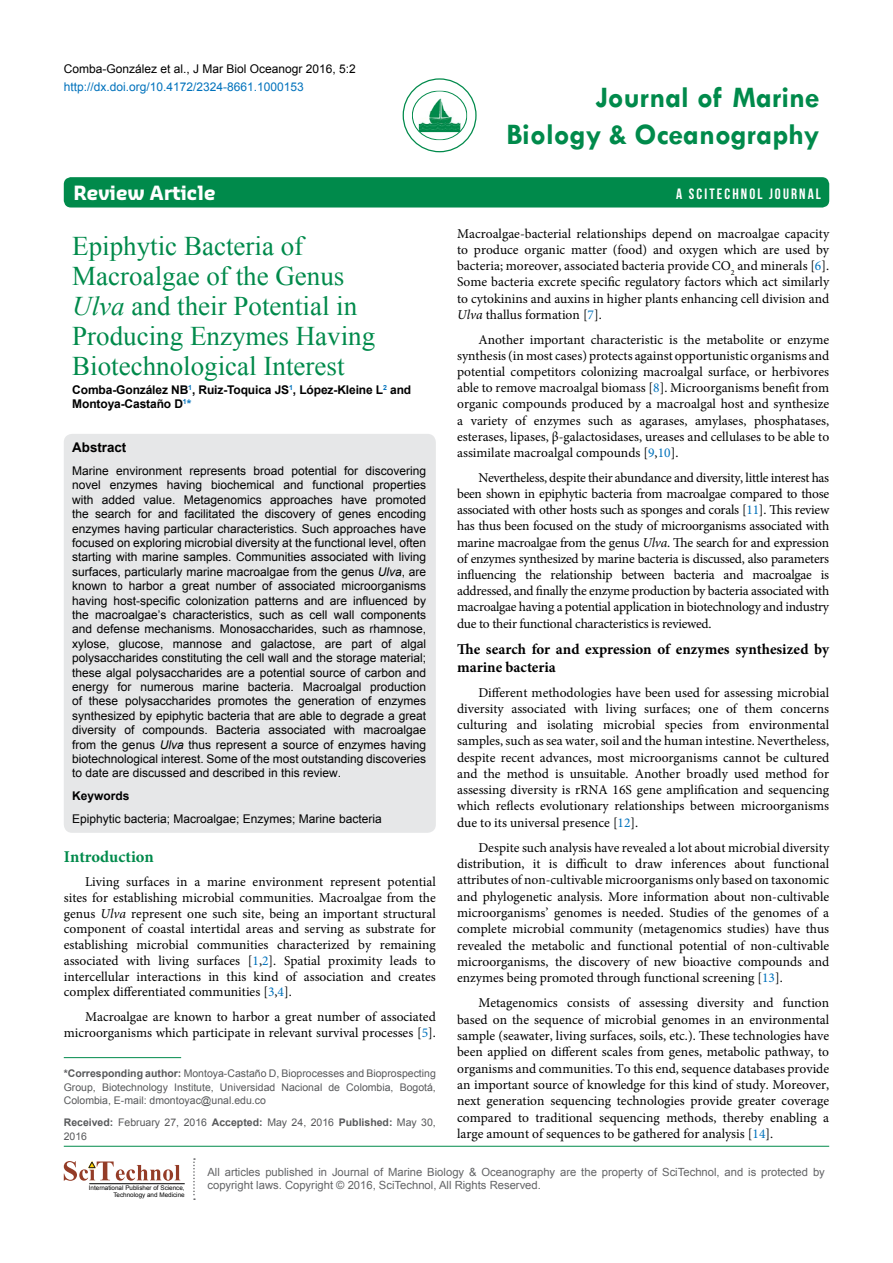
<style>
.page{position:relative;width:893px;height:1263px;background:#fff}
.page>*{position:absolute;margin:0;border:0;box-sizing:border-box;transform-origin:0 0}
.t1{font:700 30px/37.5px "Tw Cen";color:#008a4b;text-align:right}
.t2{font:27px/30px "Times New Roman";color:#008a4b}
.t3{font:700 19.2px "Sansa";color:#fff}
.t4{font:700 16.5px "Minion Pro";color:#008a4b}
.t5{font:700 15px/18px "Minion Pro";color:#000}
.t6{font:15px "Bebas Neue";letter-spacing:.14em;color:#fff}
.t7{font:13.5px/16.2px "Minion Pro";color:#000;text-align:justify}
.t8{font:700 13.35px "Arial";color:#000}
.t9{font:12px/14.4px "Arial";color:#000;text-align:justify}
.t10{font:700 12px/14.4px "Arial";letter-spacing:-.01em;color:#000}
.t11{font:12px "Arial";color:#0072bc}
.t12{font:11.25px/13.5px "Arial";color:#636466}
.t13{font:10.5px/13.5px "Arial";color:#58595b;text-align:justify}
.t14{font:6.3px/7.6px "Arial";color:#000;text-align:right}
.t15{font:6.15px/7.4px "Arial";color:#231f20;text-align:right}
.s1{font-style:italic}
.s2{color:#0072bc}
.s3{font-weight:700}
</style>
<div class="page">
<div style="left:64px;top:177px;width:765px;height:30px;background:#008a4b;border-radius:7px"></div>
<hr style="left:64px;top:1146px;width:765px;height:1px;background:#008a4b">
<svg style="left:193px;top:1158px;width:2px;height:42px"></svg>
<svg style="left:64px;top:1161px;width:116px;height:20px"></svg>
<hr style="left:89px;top:1183px;width:96px;height:1px;background:#000">
<svg style="left:412px;top:91px;width:55px;height:49px"></svg>
<div style="left:403px;top:78px;width:74px;height:74px;border:1px solid #008a4b;border-radius:50%"></div>
<div style="left:64px;top:434px;width:372px;height:399px;background:#e6e7e8;border-radius:8px"></div>
<hr style="left:64px;top:1057px;width:117px;height:1px;background:#008a4b">
<p class="t9" style="left:64px;top:61px;width:294px">Comba-González et al., J Mar Biol Oceanogr 2016, 5:2</p>
<p class="t11" style="left:64px;top:78px;width:242px">http://dx.doi.org/10.4172/2324-8661.1000153</p>
<h1 class="t1" style="left:506px;top:78px;width:315px">Journal of Marine<br>Biology &amp; Oceanography</h1>
<h3 class="t3" style="left:74px;top:181px;width:144px">Review Article</h3>
<p class="t6" style="left:676px;top:186px;width:146px">A SCITECHNOL JOURNAL</p>
<h2 class="t2" style="left:72px;top:231px;width:304px">Epiphytic Bacteria of<br>Macroalgae of the Genus<br><span class="s1">Ulva</span> and their Potential in<br>Producing Enzymes Having<br>Biotechnological Interest</h2>
<p class="t10" style="left:72px;top:383px;width:340px">Comba-González NB<sup>1</sup>, Ruiz-Toquica JS<sup>1</sup>, López-Kleine L<sup>2</sup> and<br>Montoya-Castaño D<sup>1</sup><span class="s2">*</span></p>
<p class="t8" style="left:72px;top:438px;width:56px">Abstract</p>
<p class="t9" style="left:72px;top:464px;width:356px">Marine environment represents broad potential for discovering novel enzymes having biochemical and functional properties with added value. Metagenomics approaches have promoted the search for and facilitated the discovery of genes encoding enzymes having particular characteristics. Such approaches have focused on exploring microbial diversity at the functional level, often starting with marine samples. Communities associated with living surfaces, particularly marine macroalgae from the genus <span class="s1">Ulva</span>, are known to harbor a great number of associated microorganisms having host-specific colonization patterns and are influenced by the macroalgae’s characteristics, such as cell wall components and defense mechanisms. Monosaccharides, such as rhamnose, xylose, glucose, mannose and galactose, are part of algal polysaccharides constituting the cell wall and the storage material; these algal polysaccharides are a potential source of carbon and energy for numerous marine bacteria. Macroalgal production of these polysaccharides promotes the generation of enzymes synthesized by epiphytic bacteria that are able to degrade a great diversity of compounds. Bacteria associated with macroalgae from the genus <span class="s1">Ulva</span> thus represent a source of enzymes having biotechnological interest. Some of the most outstanding discoveries to date are discussed and described in this review.</p>
<p class="t10" style="left:72px;top:789px;width:59px">Keywords</p>
<p class="t9" style="left:72px;top:812px;width:311px">Epiphytic bacteria; Macroalgae; Enzymes; Marine bacteria</p>
<p class="t4" style="left:64px;top:845px;width:92px">Introduction</p>
<p class="t7" style="left:64px;top:874px;width:374px;line-height:15.8px;text-indent:21px">Living surfaces in a marine environment represent potential sites for establishing microbial communities. Macroalgae from the genus <span class="s1">Ulva</span> represent one such site, being an important structural component of coastal intertidal areas and serving as substrate for establishing microbial communities characterized by remaining associated with living surfaces [<span class="s2">1</span>,<span class="s2">2</span>]. Spatial proximity leads to intercellular interactions in this kind of association and creates complex differentiated communities [<span class="s2">3</span>,<span class="s2">4</span>].</p>
<p class="t7" style="left:64px;top:1008px;width:374px;text-align:right">Macroalgae are known to harbor a great number of associated microorganisms which participate in relevant survival processes [<span class="s2">5</span>].</p>
<p class="t13" style="left:64px;top:1067px;width:374px"><span class="s3">*Corresponding author:</span> Montoya-Castaño D, Bioprocesses and Bioprospecting Group, Biotechnology Institute, Universidad Nacional de Colombia, Bogotá, Colombia, E-mail: dmontoyac@unal.edu.co</p>
<p class="t13" style="left:64px;top:1116px;width:374px"><span class="s3">Received:</span> February 27, 2016 <span class="s3">Accepted:</span> May 24, 2016 <span class="s3">Published:</span> May 30,<br>2016</p>
<p class="t7" style="left:457px;top:226px;width:374px">Macroalgae-bacterial relationships depend on macroalgae capacity to produce organic matter (food) and oxygen which are used by bacteria; moreover, associated bacteria provide CO<sub>2</sub> and minerals [<span class="s2">6</span>].<br>Some bacteria excrete specific regulatory factors which act similarly to cytokinins and auxins in higher plants enhancing cell division and <span class="s1">Ulva</span> thallus formation [<span class="s2">7</span>].</p>
<p class="t7" style="left:457px;top:331px;width:374px;text-indent:21px">Another important characteristic is the metabolite or enzyme synthesis (in most cases) protects against opportunistic organisms and potential competitors colonizing macroalgal surface, or herbivores able to remove macroalgal biomass [<span class="s2">8</span>]. Microorganisms benefit from organic compounds produced by a macroalgal host and synthesize a variety of enzymes such as agarases, amylases, phosphatases, esterases, lipases, β-galactosidases, ureases and cellulases to be able to assimilate macroalgal compounds [<span class="s2">9</span>,<span class="s2">10</span>].</p>
<p class="t7" style="left:457px;top:469px;width:374px;text-indent:21px">Nevertheless, despite their abundance and diversity, little interest has been shown in epiphytic bacteria from macroalgae compared to those associated with other hosts such as sponges and corals [<span class="s2">11</span>]. This review has thus been focused on the study of microorganisms associated with marine macroalgae from the genus <span class="s1">Ulva</span>. The search for and expression of enzymes synthesized by marine bacteria is discussed, also parameters influencing the relationship between bacteria and macroalgae is addressed, and finally the enzyme production by bacteria associated with macroalgae having a potential application in biotechnology and industry due to their functional characteristics is reviewed.</p>
<p class="t5" style="left:457px;top:640px;width:374px">The search for and expression of enzymes synthesized by marine bacteria</p>
<p class="t7" style="left:457px;top:684px;width:374px;text-indent:21px">Different methodologies have been used for assessing microbial diversity associated with living surfaces; one of them concerns culturing and isolating microbial species from environmental samples, such as sea water, soil and the human intestine. Nevertheless, despite recent advances, most microorganisms cannot be cultured and the method is unsuitable. Another broadly used method for assessing diversity is rRNA 16S gene amplification and sequencing which reflects evolutionary relationships between microorganisms due to its universal presence [<span class="s2">12</span>].</p>
<p class="t7" style="left:457px;top:839px;width:374px;text-indent:21px">Despite such analysis have revealed a lot about microbial diversity distribution, it is difficult to draw inferences about functional attributes of non-cultivable microorganisms only based on taxonomic and phylogenetic analysis. More information about non-cultivable microorganisms’ genomes is needed. Studies of the genomes of a complete microbial community (metagenomics studies) have thus revealed the metabolic and functional potential of non-cultivable microorganisms, the discovery of new bioactive compounds and enzymes being promoted through functional screening [<span class="s2">13</span>].</p>
<p class="t7" style="left:457px;top:995px;width:374px;text-indent:21px">Metagenomics consists of assessing diversity and function based on the sequence of microbial genomes in an environmental sample (seawater, living surfaces, soils, etc.). These technologies have been applied on different scales from genes, metabolic pathway, to organisms and communities. To this end, sequence databases provide an important source of knowledge for this kind of study. Moreover, next generation sequencing technologies provide greater coverage compared to traditional sequencing methods, thereby enabling a large amount of sequences to be gathered for analysis [<span class="s2">14</span>].</p>
<p class="t15" style="left:88px;top:1183px;width:94px">International Publisher of Science,<br>Technology and Medicine</p>
<p class="t14" style="left:89px;top:1184px;width:97px">International Publisher of Science,<br>Technology and Medicine</p>
<p class="t12" style="left:207px;top:1165px;width:619px">All articles published in Journal of Marine Biology &amp; Oceanography are the property of SciTechnol, and is protected by copyright laws. Copyright © 2016, SciTechnol, All Rights Reserved.</p>
</div>
